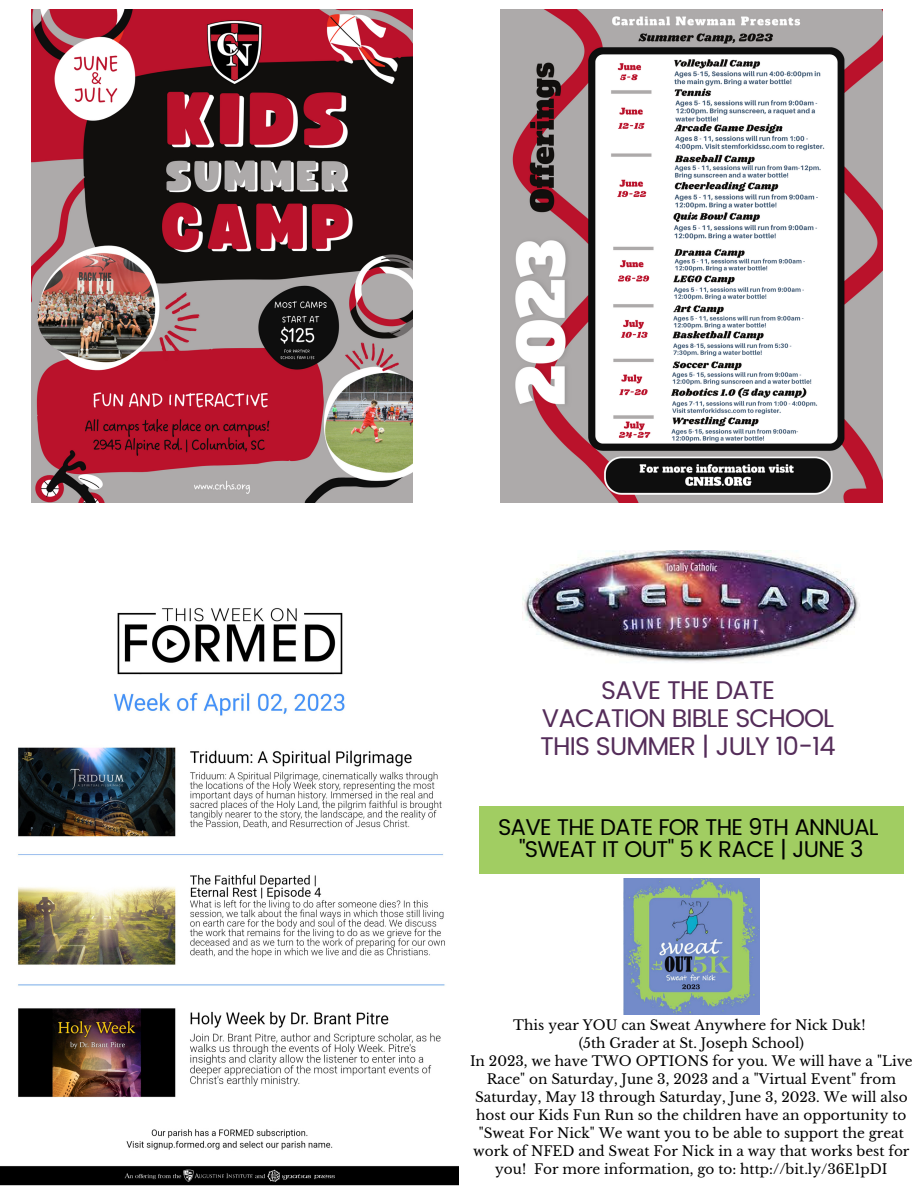
<style>
.page{position:relative;width:918px;height:1188px;background:#fff}
.page>*{position:absolute;margin:0;border:0;box-sizing:border-box;transform-origin:0 0}
.t1{font:25.5px/27.8px "Poppins";letter-spacing:-.035em;color:#542c59;text-align:center}
.t2{font:22.8px/21.3px "Poppins";letter-spacing:-.035em;color:#000;text-align:center}
.t3{font:13.65px/18px "Libre Baskerville";color:#000;text-align:center}
</style>
<div class="page">
<img style="left:623px;top:878px;width:136px;height:137px">
<img style="left:32px;top:10px;width:381px;height:492px">
<img style="left:501px;top:10px;width:381px;height:492px">
<img style="left:522px;top:551px;width:338px;height:112px">
<div style="left:479px;top:806px;width:424px;height:68px;background:#a1cd62"></div>
<img style="left:0;top:608px;width:459px;height:578px">
<h1 class="t1" style="left:540px;top:676px;width:297px">SAVE THE DATE<br>VACATION BIBLE SCHOOL<br>THIS SUMMER | JULY 10-14</h1>
<h2 class="t2" style="left:498px;top:817px;width:382px">SAVE THE DATE FOR THE 9TH ANNUAL "SWEAT IT OUT" 5 K RACE | JUNE 3</h2>
<p class="t3" style="left:470px;top:1017px;width:444px">This year YOU can Sweat Anywhere for Nick Duk!<br>(5th Grader at St. Joseph School)<br>In 2023, we have TWO OPTIONS for you. We will have a "Live Race" on Saturday, June 3, 2023 and a "Virtual Event" from Saturday, May 13 through Saturday, June 3, 2023. We will also host our Kids Fun Run so the children have an opportunity to "Sweat For Nick" We want you to be able to support the great work of NFED and Sweat For Nick in a way that works best for you! For more information, go to: http://bit.ly/36E1pDI</p>
</div>
